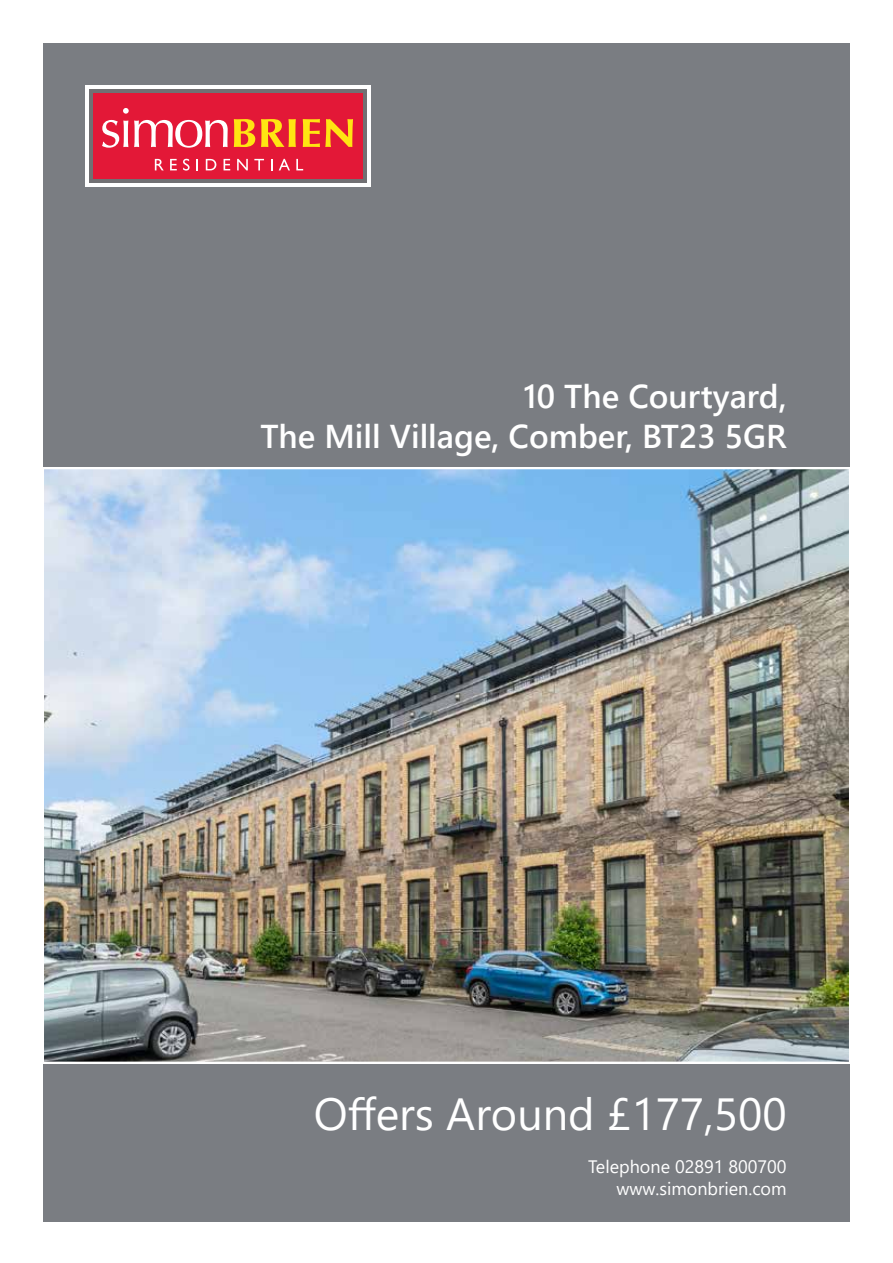
<style>
.page{position:relative;width:893px;height:1263px;background:#fff}
.page>*{position:absolute;margin:0;border:0;box-sizing:border-box;transform-origin:0 0}
.t1{font:45px "Segoe UI";color:#fff}
.t2{font:600 33px/39.6px "Segoe UI";color:#fff;text-align:right}
.t3{font:18px/21.6px "Segoe UI";color:#fff;text-align:right}
</style>
<div class="page">
<div style="left:43px;top:43px;width:807px;height:424px;background:#7a7d82"></div>
<div style="left:43px;top:1064px;width:807px;height:157px;background:#7a7d82"></div>
<img style="left:46px;top:471px;width:801px;height:589px">
<div style="left:85px;top:85px;width:286px;height:102px;background:#fff"></div>
<div style="left:89px;top:89px;width:278px;height:94px;background:#717073"></div>
<div style="left:93px;top:93px;width:270px;height:86px;background:#e31837"></div>
<svg style="left:102px;top:108px;width:126px;height:40px"></svg>
<svg style="left:234px;top:119px;width:21px;height:28px"></svg>
<svg style="left:261px;top:119px;width:35px;height:28px"></svg>
<svg style="left:303px;top:119px;width:50px;height:28px"></svg>
<svg style="left:155px;top:159px;width:9px;height:11px"></svg>
<svg style="left:170px;top:159px;width:7px;height:11px"></svg>
<svg style="left:183px;top:159px;width:7px;height:12px"></svg>
<svg style="left:196px;top:159px;width:2px;height:11px"></svg>
<svg style="left:206px;top:159px;width:10px;height:11px"></svg>
<svg style="left:224px;top:159px;width:6px;height:11px"></svg>
<svg style="left:237px;top:159px;width:11px;height:11px"></svg>
<svg style="left:254px;top:159px;width:10px;height:11px"></svg>
<svg style="left:279px;top:159px;width:11px;height:11px"></svg>
<svg style="left:296px;top:159px;width:7px;height:11px"></svg>
<p class="t2" style="left:260px;top:374px;width:528px">10 The Courtyard,<br>The Mill Village, Comber, BT23 5GR</p>
<h1 class="t1" style="left:314px;top:1071px;width:474px">Offers Around £177,500</h1>
<p class="t3" style="left:588px;top:1154px;width:200px">Telephone 02891 800700 www.simonbrien.com</p>
</div>
